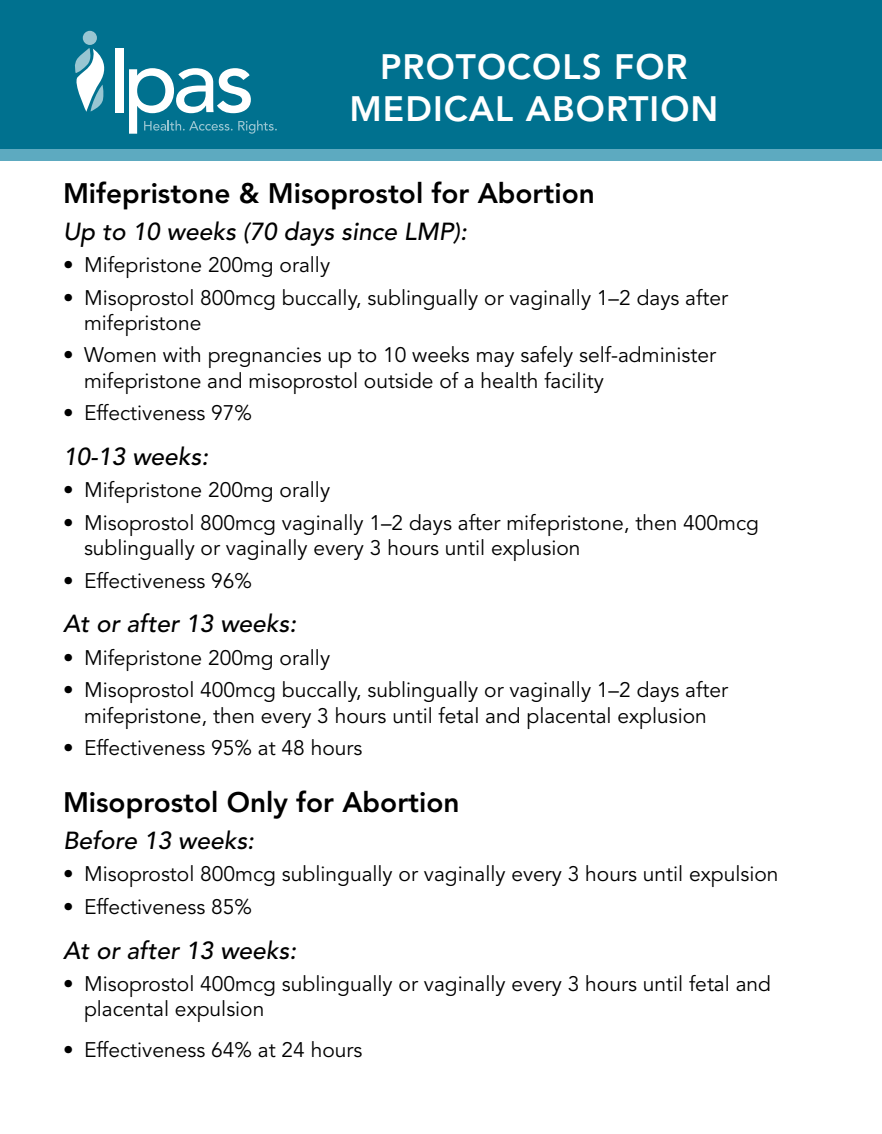
<style>
.page{position:relative;width:882px;height:1134px;background:#fff}
.page>*{position:absolute;margin:0;border:0;box-sizing:border-box;transform-origin:0 0}
.t1{font:800 35px/42px "Avenir LT Std";letter-spacing:.03em;color:#fff;text-align:center}
.t2{font:800 28px "Avenir LT Std";color:#000}
.t3{font:italic 500 24.5px "Avenir LT Std";color:#000}
.t4{font:21px/25.2px "Avenir LT Std";color:#000}
</style>
<div class="page">
<div style="left:0;top:19px;width:882px;height:142px;background:#5daac0"></div>
<div style="left:0;top:0;width:882px;height:149px;background:#00718f"></div>
<svg style="left:75px;top:48px;width:30px;height:64px"></svg>
<div style="left:83px;top:31px;width:14px;height:14px;background:#99c6d2;border-radius:50%"></div>
<div style="left:115px;top:48px;width:9px;height:64px;background:#fff"></div>
<svg style="left:129px;top:68px;width:148px;height:66px"></svg>
<h1 class="t1" style="left:349px;top:46px;width:370px">PROTOCOLS FOR<br>MEDICAL ABORTION</h1>
<h2 class="t2" style="left:63px;top:176px;width:533px">Mifepristone &amp; Misoprostol for Abortion</h2>
<p class="t3" style="left:63px;top:217px;width:405px">Up to 10 weeks (70 days since LMP):</p>
<p class="t4" style="left:63px;top:253px;width:269px">• Mifepristone 200mg orally</p>
<p class="t4" style="left:84px;top:285px;width:646px;text-indent:-21px">• Misoprostol 800mcg buccally, sublingually or vaginally 1–2 days after mifepristone</p>
<p class="t4" style="left:84px;top:343px;width:633px;text-indent:-21px">• Women with pregnancies up to 10 weeks may safely self-administer mifepristone and misoprostol outside of a health facility</p>
<p class="t4" style="left:63px;top:401px;width:191px">• Effectiveness 97%</p>
<p class="t3" style="left:63px;top:442px;width:147px">10-13 weeks:</p>
<p class="t4" style="left:63px;top:478px;width:269px">• Mifepristone 200mg orally</p>
<p class="t4" style="left:84px;top:511px;width:677px;text-indent:-21px">• Misoprostol 800mcg vaginally 1–2 days after mifepristone, then 400mcg sublingually or vaginally every 3 hours until explusion</p>
<p class="t4" style="left:63px;top:569px;width:191px">• Effectiveness 96%</p>
<p class="t3" style="left:63px;top:610px;width:235px">At or after 13 weeks:</p>
<p class="t4" style="left:63px;top:645px;width:269px">• Mifepristone 200mg orally</p>
<p class="t4" style="left:63px;top:678px;width:667px;text-align:center">• Misoprostol 400mcg buccally, sublingually or vaginally 1–2 days after mifepristone, then every 3 hours until fetal and placental explusion</p>
<p class="t4" style="left:63px;top:736px;width:301px">• Effectiveness 95% at 48 hours</p>
<h2 class="t2" style="left:63px;top:786px;width:398px">Misoprostol Only for Abortion</h2>
<p class="t3" style="left:63px;top:827px;width:193px">Before 13 weeks:</p>
<p class="t4" style="left:63px;top:862px;width:717px">• Misoprostol 800mcg sublingually or vaginally every 3 hours until expulsion</p>
<p class="t4" style="left:63px;top:895px;width:191px">• Effectiveness 85%</p>
<p class="t3" style="left:63px;top:936px;width:235px">At or after 13 weeks:</p>
<p class="t4" style="left:84px;top:972px;width:689px;text-indent:-21px">• Misoprostol 400mcg sublingually or vaginally every 3 hours until fetal and placental expulsion</p>
<p class="t4" style="left:63px;top:1038px;width:301px">• Effectiveness 64% at 24 hours</p>
</div>
